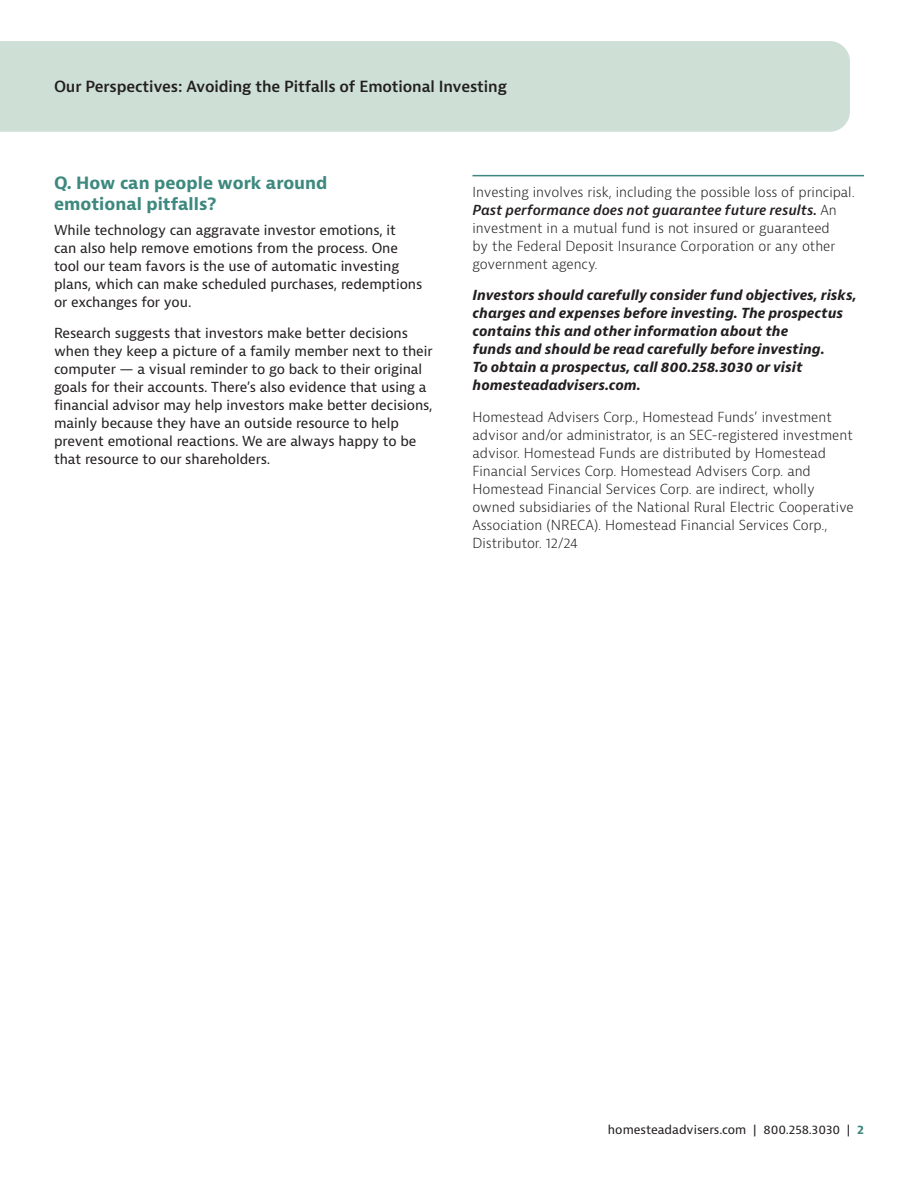
<style>
.page{position:relative;width:918px;height:1188px;background:#fff}
.page>*{position:absolute;margin:0;border:0;box-sizing:border-box;transform-origin:0 0}
.t1{font:700 16.5px/21px "Bernina Sans";color:#3e897f}
.t2{font:600 15px "Bernina Sans";letter-spacing:-.01em;color:#231f20}
.t3{font:300 13.5px/18px "Bernina Sans";color:#231f20}
.t4{font:13.5px/18px "Bernina Sans";letter-spacing:-.005em;color:#231f20}
.t5{font:italic 700 13.5px/18px "Bernina Sans";color:#231f20}
.t6{font:12px "Bernina Sans";letter-spacing:-.005em;color:#231f20}
.s1{font-weight:600;font-style:italic}
.s2{font-weight:700;color:#3e897f}
</style>
<div class="page">
<div style="left:0;top:41px;width:850px;height:91px;background:#cee0d5"></div>
<hr style="left:472px;top:175px;width:392px;height:1px;background:#3e897f">
<p class="t2" style="left:54px;top:77px;width:454px">Our Perspectives: Avoiding the Pitfalls of Emotional Investing</p>
<p class="t1" style="left:54px;top:173px;width:275px">Q. How can people work around emotional pitfalls?</p>
<p class="t4" style="left:54px;top:221px;width:370px">While technology can aggravate investor emotions, it<br>can also help remove emotions from the process. One tool our team favors is the use of automatic investing plans, which can make scheduled purchases, redemptions or exchanges for you.</p>
<p class="t4" style="left:54px;top:324px;width:380px">Research suggests that investors make better decisions when they keep a picture of a family member next to their computer — a visual reminder to go back to their original goals for their accounts. There’s also evidence that using a financial advisor may help investors make better decisions, mainly because they have an outside resource to help prevent emotional reactions. We are always happy to be that resource to our shareholders.</p>
<p class="t3" style="left:472px;top:183px;width:384px">Investing involves risk, including the possible loss of principal.<br><span class="s1">Past performance does not guarantee future results.</span> An investment in a mutual fund is not insured or guaranteed<br>by the Federal Deposit Insurance Corporation or any other government agency.</p>
<p class="t5" style="left:472px;top:286px;width:386px">Investors should carefully consider fund objectives, risks, charges and expenses before investing. The prospectus contains this and other information about the<br>funds and should be read carefully before investing.<br>To obtain a prospectus, call 800.258.3030 or visit homesteadadvisers.com.</p>
<p class="t3" style="left:472px;top:408px;width:383px">Homestead Advisers Corp., Homestead Funds’ investment advisor and/or administrator, is an SEC-registered investment advisor. Homestead Funds are distributed by Homestead Financial Services Corp. Homestead Advisers Corp. and Homestead Financial Services Corp. are indirect, wholly owned subsidiaries of the National Rural Electric Cooperative Association (NRECA). Homestead Financial Services Corp., Distributor. 12/24</p>
<p class="t6" style="left:608px;top:1122px;width:258px">homesteadadvisers.com | 800.258.3030 | <span class="s2">2</span></p>
</div>
